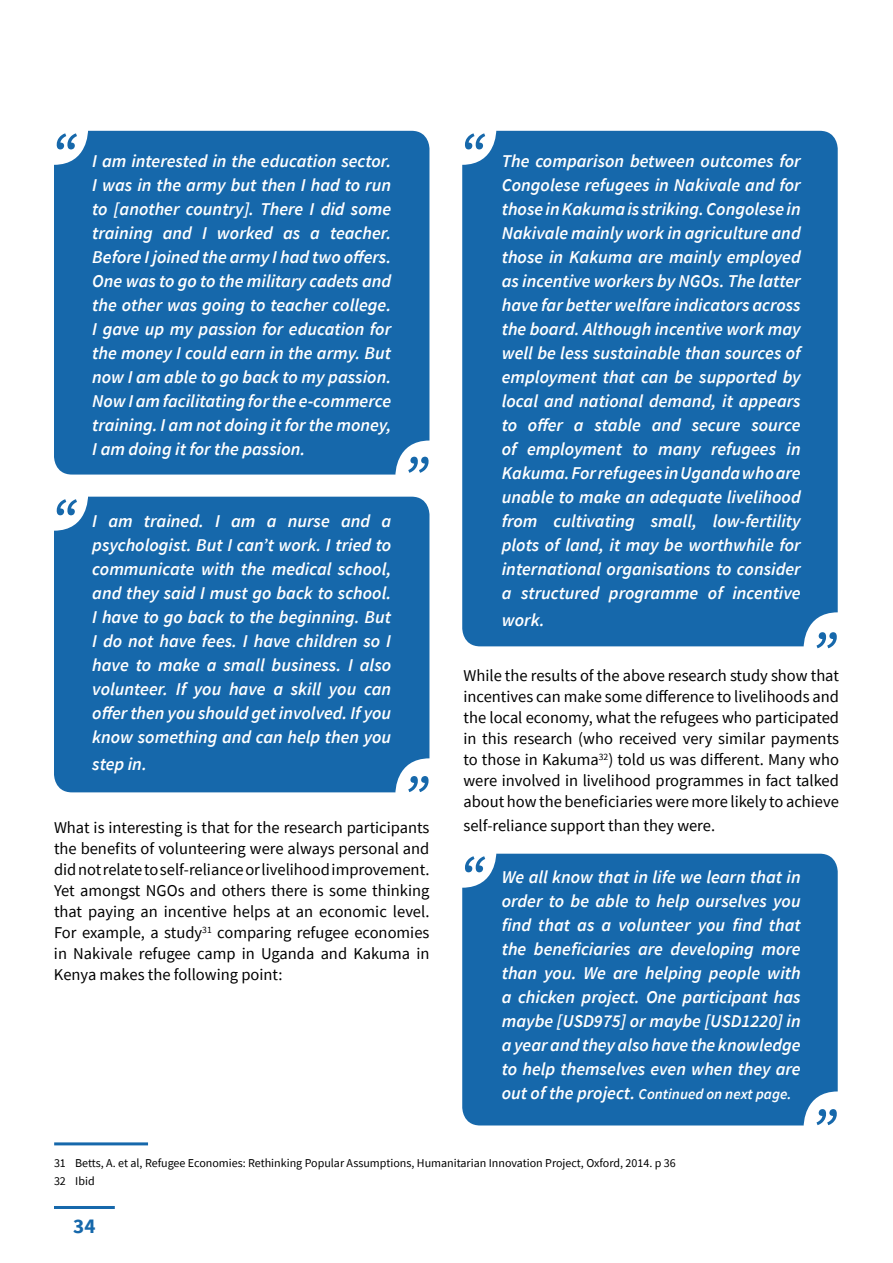
<style>
.page{position:relative;width:893px;height:1263px;background:#fff}
.page>*{position:absolute;margin:0;border:0;box-sizing:border-box;transform-origin:0 0}
.t1{font:italic 600 55.5px "Source Sans Pro";color:#1668ab}
.t2{font:700 21px "Source Sans Pro";color:#1668ab}
.t3{font:italic 600 18px/24px "Source Sans Pro";color:#fff;text-align:justify}
.t4{font:16.5px/21px "Source Sans Pro";color:#000;text-align:justify}
.t5{font:italic 600 15px "Source Sans Pro";color:#fff}
.t6{font:12px/18.6px "Source Sans Pro";color:#000}
.s1{font-size:18px}
</style>
<div class="page">
<hr style="left:54px;top:1206px;width:61px;height:3px;background:#1668ab">
<div style="left:54px;top:131px;width:375px;height:344px;background:#1668ab"></div>
<div style="left:54px;top:497px;width:375px;height:295px;background:#1668ab"></div>
<div style="left:462px;top:854px;width:376px;height:271px;background:#1668ab"></div>
<div style="left:462px;top:131px;width:376px;height:515px;background:#1668ab"></div>
<hr style="left:54px;top:1142px;width:94px;height:3px;background:#1668ab">
<h1 class="t1" style="left:51px;top:117px;width:27px">“</h1>
<p class="t3" style="left:92px;top:149px;width:300px">I am interested in the education sector.<br>I was in the army but then I had to run to [another country]. There I did some training and I worked as a teacher.<br>Before I joined the army I had two offers.<br>One was to go to the military cadets and the other was going to teacher college.<br>I gave up my passion for education for the money I could earn in the army. But now I am able to go back to my passion.<br>Now I am facilitating for the e-commerce training. I am not doing it for the money, I am doing it for the passion.</p>
<h1 class="t1" style="left:51px;top:483px;width:27px">“</h1>
<p class="t3" style="left:92px;top:509px;width:300px">I am trained. I am a nurse and a psychologist. But I can’t work. I tried to communicate with the medical school, and they said I must go back to school.<br>I have to go back to the beginning. But I do not have fees. I have children so I have to make a small business. I also volunteer. If you have a skill you can offer then you should get involved. If you know something and can help then you</p>
<p class="t3" style="left:92px;top:752px;width:56px">step in.</p>
<h1 class="t1" style="left:402px;top:441px;width:27px">”</h1>
<h1 class="t1" style="left:402px;top:760px;width:27px">”</h1>
<p class="t4" style="left:54px;top:817px;width:377px">What is interesting is that for the research participants the benefits of volunteering were always personal and did not relate to self-reliance or livelihood improvement.<br>Yet amongst NGOs and others there is some thinking that paying an incentive helps at an economic level.<br>For example, a study<sup>31</sup> comparing refugee economies in Nakivale refugee camp in Uganda and Kakuma in Kenya makes the following point:</p>
<h1 class="t1" style="left:459px;top:117px;width:27px">“</h1>
<p class="t3" style="left:502px;top:149px;width:300px">The comparison between outcomes for Congolese refugees in Nakivale and for those in Kakuma is striking. Congolese in Nakivale mainly work in agriculture and those in Kakuma are mainly employed as incentive workers by NGOs. The latter have far better welfare indicators across the board. Although incentive work may well be less sustainable than sources of employment that can be supported by local and national demand, it appears to offer a stable and secure source of employment to many refugees in Kakuma. For refugees in Uganda who are unable to make an adequate livelihood from cultivating small, low-fertility plots of land, it may be worthwhile for international organisations to consider a structured programme of incentive</p>
<p class="t3" style="left:502px;top:608px;width:44px">work.</p>
<h1 class="t1" style="left:810px;top:616px;width:27px">”</h1>
<p class="t4" style="left:463px;top:665px;width:377px">While the results of the above research study show that incentives can make some difference to livelihoods and the local economy, what the refugees who participated in this research (who received very similar payments to those in Kakuma<sup>32</sup>) told us was different. Many who were involved in livelihood programmes in fact talked about how the beneficiaries were more likely to achieve</p>
<p class="t4" style="left:463px;top:815px;width:253px">self-reliance support than they were.</p>
<p class="t3" style="left:502px;top:865px;width:300px">We all know that in life we learn that in order to be able to help ourselves you find that as a volunteer you find that the beneficiaries are developing more than you. We are helping people with a chicken project. One participant has maybe [USD975] or maybe [USD1220] in a year and they also have the knowledge to help themselves even when they are</p>
<p class="t5" style="left:502px;top:1084px;width:291px"><span class="s1">out of the project.</span> Continued on next page.</p>
<h1 class="t1" style="left:459px;top:839px;width:27px">“</h1>
<h1 class="t1" style="left:810px;top:1093px;width:27px">”</h1>
<p class="t6" style="left:54px;top:1153px;width:623px">31 Betts, A. et al, Refugee Economies: Rethinking Popular Assumptions, Humanitarian Innovation Project, Oxford, 2014. p 36<br>32 Ibid</p>
<p class="t2" style="left:73px;top:1212px;width:24px">34</p>
</div>
